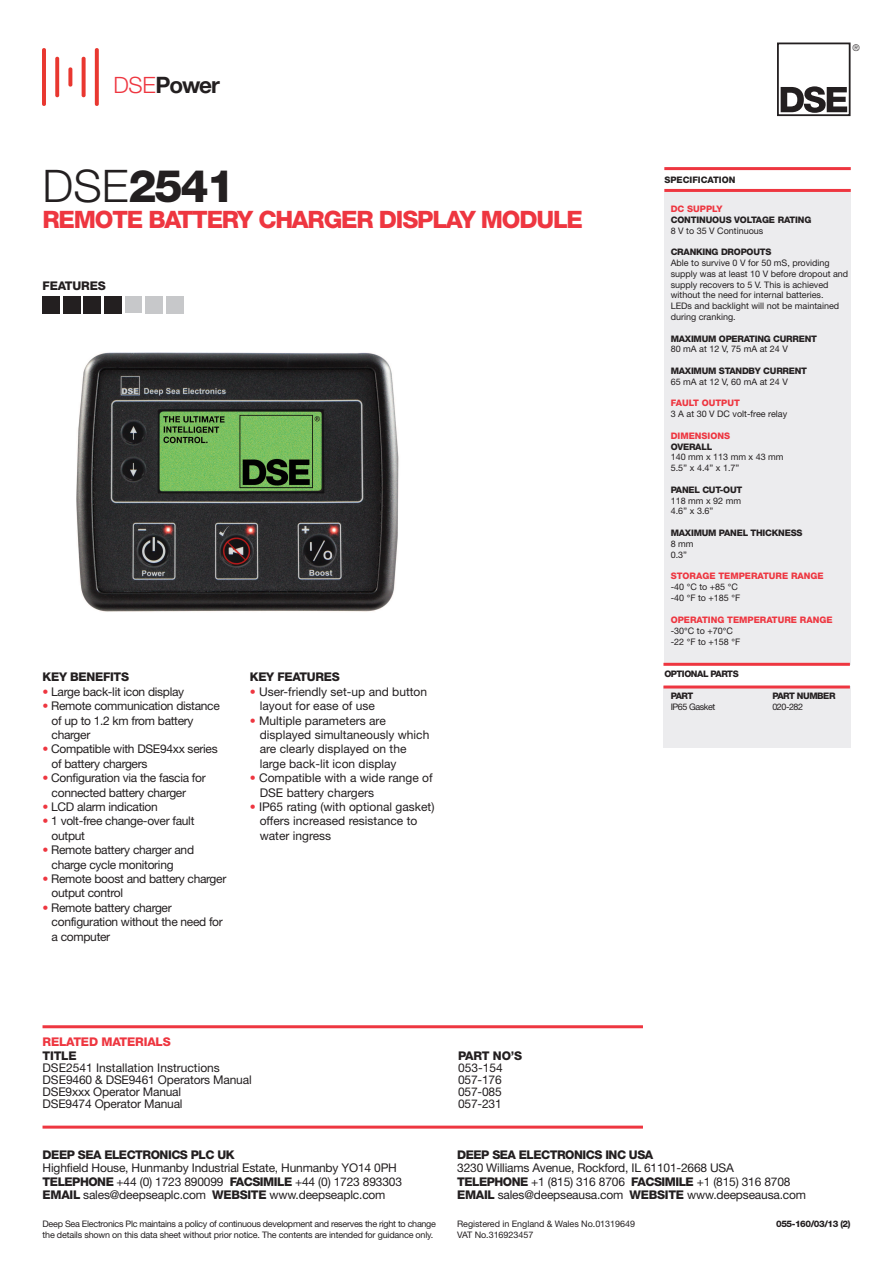
<style>
.page{position:relative;width:893px;height:1263px;background:#fff}
.page>*{position:absolute;margin:0;border:0;box-sizing:border-box;transform-origin:0 0}
.t1{font:800 45px "Helvetica Neue";color:#231f20}
.t2{font:800 24px "Helvetica Neue";letter-spacing:-.05em;color:#ee3640}
.t3{font:700 22.5px "Helvetica Neue";letter-spacing:-.05em;color:#231f20}
.t4{font:12px/14.4px "Helvetica Neue";letter-spacing:-.015em;color:#231f20}
.t5{font:800 12px "Helvetica Neue";letter-spacing:-.04em;color:#231f20}
.t6{font:800 12px "Helvetica Neue";letter-spacing:-.015em;color:#ee3640}
.t7{font:800 12px "Helvetica Neue";letter-spacing:-.015em;color:#231f20}
.t8{font:300 9.15px "Helvetica Neue";color:#231f20}
.t9{font:9px/10.8px "Helvetica Neue";letter-spacing:-.005em;color:#231f20}
.t10{font:9px/10.8px "Helvetica Neue";letter-spacing:-.03em;color:#231f20}
.t11{font:800 9px/11.1px "Helvetica Neue";color:#ee3640}
.t12{font:800 9px "Helvetica Neue";letter-spacing:-.025em;color:#231f20}
.t13{font:800 9px "Helvetica Neue";letter-spacing:-.05em;color:#231f20}
.t14{font:800 9px "Helvetica Neue";color:#231f20}
.t15{font:9px "Helvetica Neue";letter-spacing:-.05em;color:#231f20}
.s1{font-weight:300;color:#ee3640}
.s2{font-weight:300}
.s3{color:#ee3640}
.s4{font-weight:400;color:#231f20}
.s5{font-family:"Helvetica";font-weight:400;color:#231f20}
.s6{font-weight:800}
</style>
<div class="page">
<div style="left:663px;top:686px;width:187px;height:61px;background:#ececee"></div>
<div style="left:665px;top:192px;width:186px;height:472px;background:#ececee"></div>
<hr style="left:664px;top:167px;width:187px;height:3px;background:#ee3640">
<hr style="left:663px;top:663px;width:187px;height:3px;background:#ee3640">
<hr style="left:663px;top:685px;width:187px;height:3px;background:#ee3640">
<hr style="left:664px;top:189px;width:187px;height:3px;background:#ee3640">
<div style="left:777px;top:43px;width:73px;height:73px;border:2px solid #231f20"></div>
<svg style="left:781px;top:86px;width:66px;height:27px"></svg>
<hr style="left:43px;top:1125px;width:600px;height:3px;background:#ee3640">
<hr style="left:43px;top:1025px;width:600px;height:3px;background:#ee3640">
<img style="left:76px;top:352px;width:323px;height:260px">
<img style="left:43px;top:48px;width:55px;height:58px">
<div style="left:43px;top:296px;width:17px;height:17px;background:#231f20"></div>
<div style="left:63px;top:296px;width:17px;height:17px;background:#231f20"></div>
<div style="left:84px;top:296px;width:17px;height:17px;background:#231f20"></div>
<div style="left:105px;top:296px;width:17px;height:17px;background:#231f20"></div>
<div style="left:125px;top:296px;width:17px;height:17px;background:#c7c8ca"></div>
<div style="left:146px;top:296px;width:17px;height:17px;background:#c7c8ca"></div>
<div style="left:167px;top:296px;width:17px;height:17px;background:#c7c8ca"></div>
<h3 class="t3" style="left:114px;top:71px;width:108px"><span class="s1">DSE</span>Power</h3>
<h1 class="t1" style="left:43px;top:170px;width:194px"><span class="s2">DSE</span>2541</h1>
<h2 class="t2" style="left:43px;top:211px;width:542px">REMOTE BATTERY CHARGER DISPLAY MODULE</h2>
<p class="t7" style="left:43px;top:282px;width:65px">FEATURES</p>
<p class="t5" style="left:43px;top:673px;width:88px">KEY BENEFITS</p>
<p class="t4" style="left:43px;top:685px;width:143px"><span class="s3">•</span> Large back-lit icon display</p>
<p class="t4" style="left:52px;top:700px;width:170px;text-indent:-9px"><span class="s3">•</span> Remote communication distance of up to 1.2 km from battery charger</p>
<p class="t4" style="left:52px;top:743px;width:168px;text-indent:-9px"><span class="s3">•</span> Compatible with DSE94xx series of battery chargers</p>
<p class="t4" style="left:52px;top:772px;width:156px;text-indent:-9px"><span class="s3">•</span> Configuration via the fascia for connected battery charger</p>
<p class="t4" style="left:43px;top:801px;width:117px"><span class="s3">•</span> LCD alarm indication</p>
<p class="t4" style="left:52px;top:815px;width:144px;text-indent:-9px"><span class="s3">•</span> 1 volt-free change-over fault output</p>
<p class="t4" style="left:52px;top:844px;width:144px;text-indent:-9px"><span class="s3">•</span> Remote battery charger and charge cycle monitoring</p>
<p class="t4" style="left:52px;top:873px;width:176px;text-indent:-9px"><span class="s3">•</span> Remote boost and battery charger output control</p>
<p class="t4" style="left:52px;top:901px;width:173px;text-indent:-9px"><span class="s3">•</span> Remote battery charger configuration without the need for a computer</p>
<p class="t5" style="left:250px;top:673px;width:92px">KEY FEATURES</p>
<p class="t4" style="left:260px;top:685px;width:169px;text-indent:-10px"><span class="s3">•</span> User-friendly set-up and button layout for ease of use</p>
<p class="t4" style="left:260px;top:714px;width:171px;text-indent:-10px"><span class="s3">•</span> Multiple parameters are displayed simultaneously which are clearly displayed on the large back-lit icon display</p>
<p class="t4" style="left:260px;top:772px;width:174px;text-indent:-10px"><span class="s3">•</span> Compatible with a wide range of<br>DSE battery chargers</p>
<p class="t4" style="left:260px;top:801px;width:176px;text-indent:-10px"><span class="s3">•</span> IP65 rating (with optional gasket) offers increased resistance to water ingress</p>
<p class="t6" style="left:43px;top:1037px;width:130px">RELATED MATERIALS</p>
<p class="t5" style="left:43px;top:1052px;width:36px">TITLE</p>
<p class="t5" style="left:458px;top:1052px;width:66px">PART NO’S</p>
<p class="t4" style="left:43px;top:1062px;width:179px">DSE2541 Installation Instructions</p>
<p class="t4" style="left:458px;top:1062px;width:46px">053-154</p>
<p class="t4" style="left:43px;top:1074px;width:211px">DSE9460 &amp; DSE9461 Operators Manual</p>
<p class="t4" style="left:458px;top:1074px;width:45px">057-176</p>
<p class="t4" style="left:43px;top:1086px;width:140px">DSE9xxx Operator Manual</p>
<p class="t4" style="left:458px;top:1086px;width:45px">057-085</p>
<p class="t4" style="left:43px;top:1098px;width:142px">DSE9474 Operator Manual</p>
<p class="t4" style="left:458px;top:1098px;width:45px">057-231</p>
<p class="t8" style="left:852px;top:44px;width:9px">®</p>
<p class="t14" style="left:664px;top:176px;width:73px">SPECIFICATION</p>
<p class="t11" style="left:671px;top:204px;width:53px">DC SUPPLY</p>
<p class="t12" style="left:671px;top:216px;width:142px">CONTINUOUS VOLTAGE RATING</p>
<p class="t9" style="left:671px;top:226px;width:94px">8 V to 35 V Continuous</p>
<p class="t12" style="left:671px;top:249px;width:102px">CRANKING DROPOUTS</p>
<p class="t9" style="left:671px;top:258px;width:179px">Able to survive 0 V for 50 mS, providing supply was at least 10 V before dropout and supply recovers to 5 V. This is achieved without the need for internal batteries.<br>LEDs and backlight will not be maintained during cranking.</p>
<p class="t12" style="left:671px;top:335px;width:148px">MAXIMUM OPERATING CURRENT</p>
<p class="t9" style="left:671px;top:345px;width:119px">80 mA at 12 V, 75 mA at 24 V</p>
<p class="t12" style="left:671px;top:368px;width:138px">MAXIMUM STANDBY CURRENT</p>
<p class="t9" style="left:671px;top:377px;width:119px">65 mA at 12 V, 60 mA at 24 V</p>
<p class="t11" style="left:671px;top:398px;width:71px">FAULT OUTPUT</p>
<p class="t9" style="left:671px;top:409px;width:118px">3 A at 30 V DC volt-free relay</p>
<p class="t11" style="left:671px;top:431px;width:61px">DIMENSIONS</p>
<p class="t12" style="left:671px;top:443px;width:43px">OVERALL</p>
<p class="t9" style="left:671px;top:453px;width:114px">140 mm x 113 mm x 43 mm<br>5.5’’ x 4.4” x 1.7”</p>
<p class="t12" style="left:671px;top:486px;width:73px">PANEL CUT-OUT</p>
<p class="t9" style="left:671px;top:496px;width:72px">118 mm x 92 mm<br>4.6’’ x 3.6”</p>
<p class="t12" style="left:671px;top:530px;width:133px">MAXIMUM PANEL THICKNESS</p>
<p class="t9" style="left:671px;top:539px;width:24px">8 mm<br>0.3”</p>
<p class="t11" style="left:671px;top:571px;width:155px">STORAGE TEMPERATURE RANGE <span class="s4">-40</span> <span class="s5">°</span><span class="s4">C to +85</span> <span class="s5">°</span><span class="s4">C<br>-40</span> <span class="s5">°</span><span class="s4">F to +185</span> <span class="s5">°</span><span class="s4">F</span></p>
<p class="t11" style="left:671px;top:615px;width:163px">OPERATING TEMPERATURE RANGE <span class="s4">-30</span><span class="s5">°</span><span class="s4">C to +70</span><span class="s5">°</span><span class="s4">C<br>-22</span> <span class="s5">°</span><span class="s4">F to +158</span> <span class="s5">°</span><span class="s4">F</span></p>
<p class="t13" style="left:664px;top:671px;width:76px">OPTIONAL PARTS</p>
<p class="t12" style="left:671px;top:693px;width:24px">PART</p>
<p class="t13" style="left:772px;top:693px;width:65px">PART NUMBER</p>
<p class="t15" style="left:671px;top:703px;width:46px">IP65 Gasket</p>
<p class="t9" style="left:772px;top:702px;width:32px">020-282</p>
<p class="t5" style="left:43px;top:1150px;width:193px">DEEP SEA ELECTRONICS PLC UK</p>
<p class="t4" style="left:43px;top:1162px;width:361px;line-height:13.5px">Highfield House, Hunmanby Industrial Estate, Hunmanby YO14 0PH<br><span class="s6">TELEPHONE</span> +44 (0) 1723 890099 <span class="s6">FACSIMILE</span> +44 (0) 1723 893303<br><span class="s6">EMAIL</span> sales@deepseaplc.com <span class="s6">WEBSITE</span> www.deepseaplc.com</p>
<p class="t10" style="left:43px;top:1219px;width:395px">Deep Sea Electronics Plc maintains a policy of continuous development and reserves the right to change the details shown on this data sheet without prior notice. The contents are intended for guidance only.</p>
<p class="t5" style="left:457px;top:1150px;width:198px">DEEP SEA ELECTRONICS INC USA</p>
<p class="t4" style="left:457px;top:1162px;width:350px;line-height:13.5px">3230 Williams Avenue, Rockford, IL 61101-2668 USA<br><span class="s6">TELEPHONE</span> +1 (815) 316 8706 <span class="s6">FACSIMILE</span> +1 (815) 316 8708<br><span class="s6">EMAIL</span> sales@deepseausa.com <span class="s6">WEBSITE</span> www.deepseausa.com</p>
<p class="t13" style="left:776px;top:1220px;width:76px">055-160/03/13 (2)</p>
<p class="t9" style="left:457px;top:1219px;width:179px">Registered in England &amp; Wales No.01319649<br>VAT No.316923457</p>
</div>
